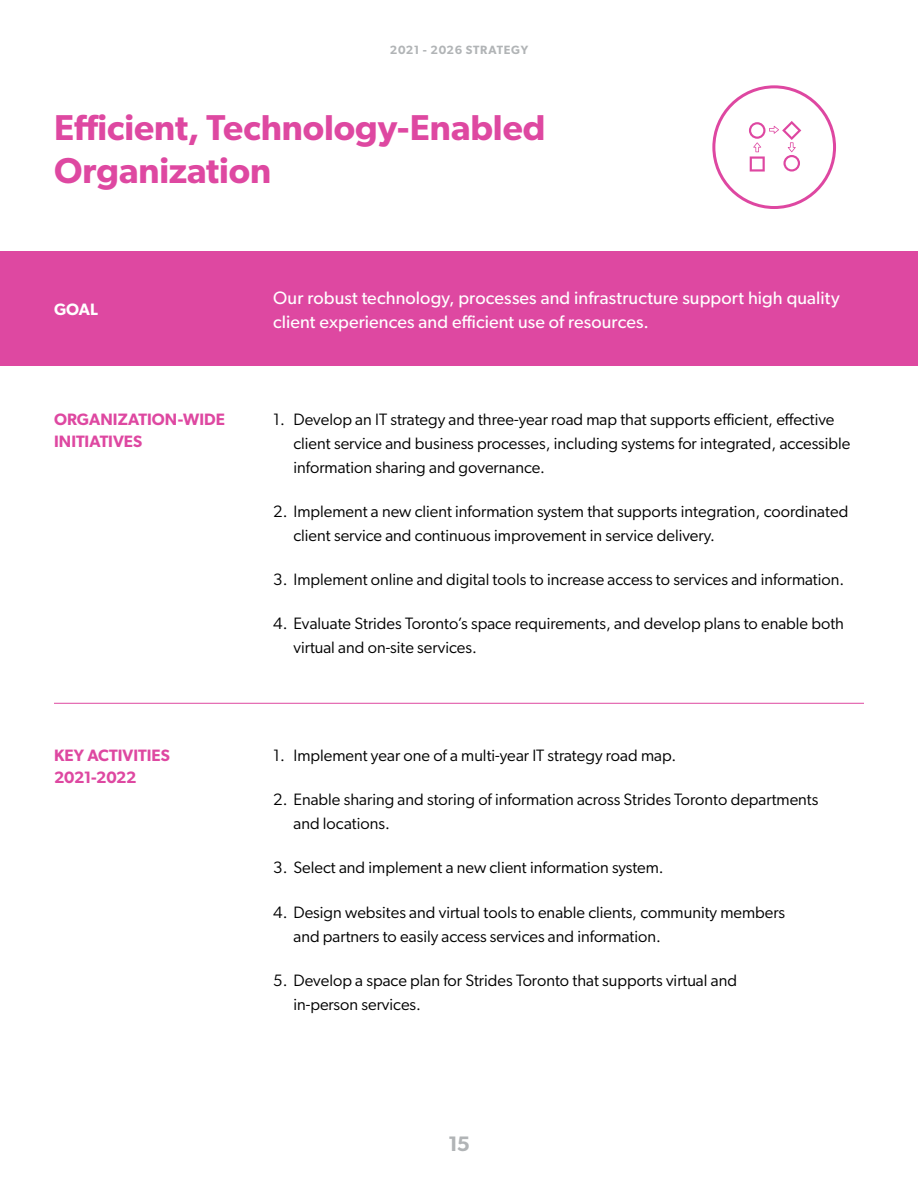
<style>
.page{position:relative;width:918px;height:1188px;background:#fff}
.page>*{position:absolute;margin:0;border:0;box-sizing:border-box;transform-origin:0 0}
.t1{font:600 36px/43.2px "Gibson";color:#de48a1}
.t2{font:600 21px "Gibson";color:#b1b4b6}
.t3{font:18px/24px "Gibson";letter-spacing:.01em;color:#fff}
.t4{font:16.5px/24px "Gibson";color:#000}
.t5{font:600 16.5px/22.5px "Gibson";color:#de48a1}
.t6{font:600 16.5px "Gibson";color:#fff}
.t7{font:600 12px "Gibson";letter-spacing:.055em;color:#b1b4b6}
</style>
<div class="page">
<div style="left:0;top:251px;width:918px;height:115px;background:#de48a1"></div>
<hr style="left:54px;top:703px;width:810px;height:1px;background:#de48a1">
<div style="left:712px;top:85px;width:124px;height:124px;border:3px solid #de47a1;border-radius:50%"></div>
<svg style="left:749px;top:121px;width:52px;height:51px"></svg>
<p class="t7" style="left:390px;top:43px;width:140px">2021 - 2026 STRATEGY</p>
<h1 class="t1" style="left:54px;top:105px;width:493px">Efficient, Technology-Enabled<br>Organization</h1>
<p class="t6" style="left:54px;top:299px;width:45px">GOAL</p>
<p class="t5" style="left:54px;top:407px;width:173px">ORGANIZATION-WIDE<br>INITIATIVES</p>
<p class="t5" style="left:54px;top:743px;width:117px">KEY ACTIVITIES<br>2021-2022</p>
<p class="t3" style="left:273px;top:285px;width:568px">Our robust technology, processes and infrastructure support high quality client experiences and efficient use of resources.</p>
<p class="t4" style="left:293px;top:407px;width:558px;text-indent:-20px">1. Develop an IT strategy and three-year road map that supports efficient, effective client service and business processes, including systems for integrated, accessible information sharing and governance.</p>
<p class="t4" style="left:293px;top:499px;width:556px;text-indent:-20px">2. Implement a new client information system that supports integration, coordinated client service and continuous improvement in service delivery.</p>
<p class="t4" style="left:273px;top:567px;width:573px">3. Implement online and digital tools to increase access to services and information.</p>
<p class="t4" style="left:293px;top:612px;width:552px;text-indent:-20px">4. Evaluate Strides Toronto’s space requirements, and develop plans to enable both virtual and on-site services.</p>
<p class="t4" style="left:273px;top:743px;width:404px">1. Implement year one of a multi-year IT strategy road map.</p>
<p class="t4" style="left:293px;top:787px;width:526px;text-indent:-20px">2. Enable sharing and storing of information across Strides Toronto departments and locations.</p>
<p class="t4" style="left:273px;top:855px;width:392px">3. Select and implement a new client information system.</p>
<p class="t4" style="left:293px;top:900px;width:493px;text-indent:-20px">4. Design websites and virtual tools to enable clients, community members and partners to easily access services and information.</p>
<p class="t4" style="left:293px;top:968px;width:445px;text-indent:-20px">5. Develop a space plan for Strides Toronto that supports virtual and in-person services.</p>
<p class="t2" style="left:448px;top:1131px;width:23px">15</p>
</div>
